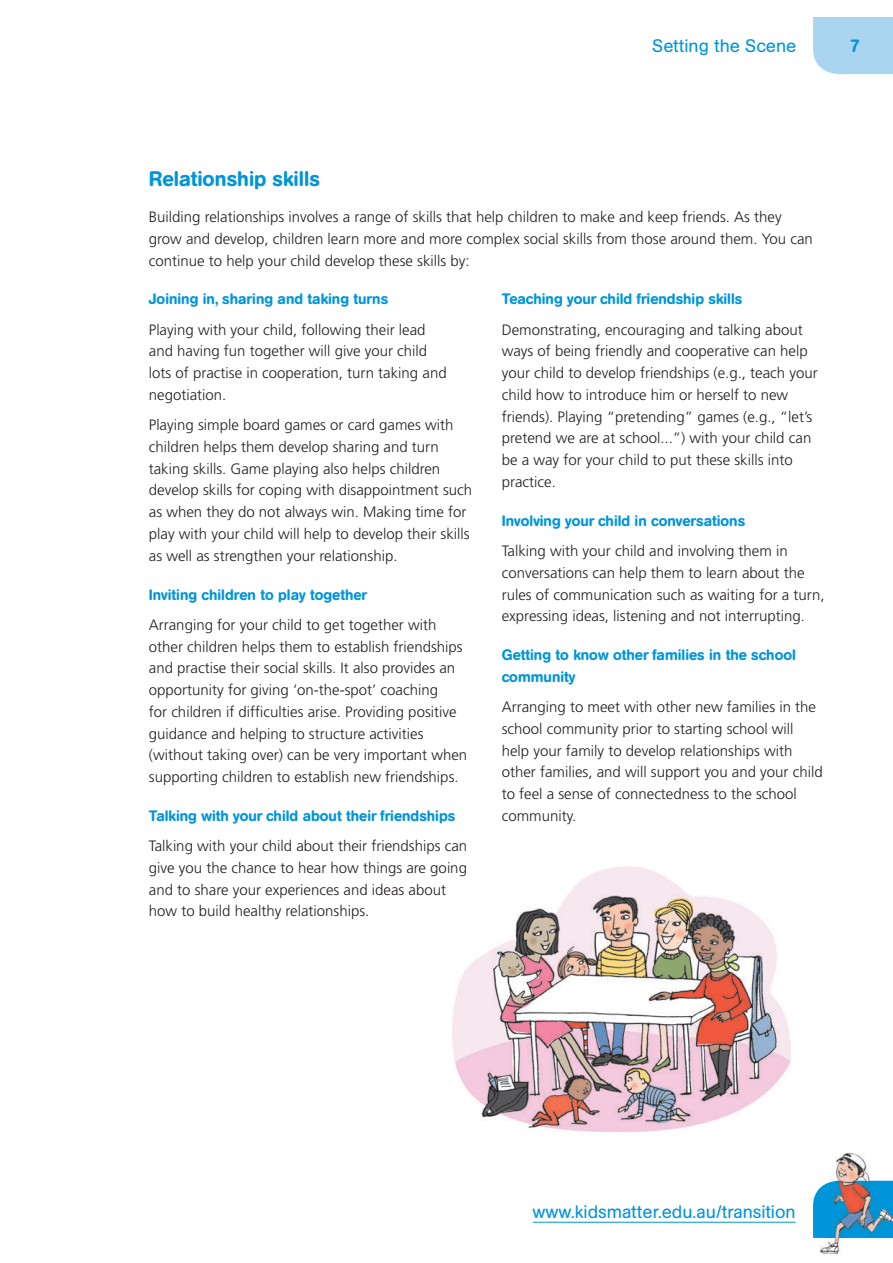
<style>
.page{position:relative;width:893px;height:1263px;background:#fff}
.page>*{position:absolute;margin:0;border:0;box-sizing:border-box;transform-origin:0 0}
.t1{font:500 21px "AG Book Rounded BQ";color:#0095d9}
.t2{font:18px "AG Book Rounded BQ";color:#0095d9}
.t3{font:500 18px "AG Book Rounded BQ";color:#0095d9}
.t4{font:300 15px/21.8px "Frutiger";color:#231f20}
.t5{font:500 15px/21.8px "AG Book Rounded BQ";color:#0095d9}
</style>
<div class="page">
<div style="left:813px;top:17px;width:80px;height:57px;background:#aad5f1"></div>
<svg style="left:813px;top:1189px;width:6px;height:49px"></svg>
<img style="left:819px;top:1152px;width:74px;height:102px">
<img style="left:819px;top:1181px;width:74px;height:57px">
<img style="left:452px;top:867px;width:339px;height:264px">
<hr style="left:533px;top:1222px;width:263px;height:1px;background:#0095d9">
<p class="t2" style="left:652px;top:36px;width:146px">Setting the Scene</p>
<p class="t3" style="left:850px;top:35px;width:12px">7</p>
<h1 class="t1" style="left:149px;top:166px;width:173px">Relationship skills</h1>
<p class="t4" style="left:149px;top:206px;width:666px">Building relationships involves a range of skills that help children to make and keep friends. As they grow and develop, children learn more and more complex social skills from those around them. You can continue to help your child develop these skills by:</p>
<p class="t5" style="left:149px;top:289px;width:241px">Joining in, sharing and taking turns</p>
<p class="t4" style="left:149px;top:319px;width:299px">Playing with your child, following their lead and having fun together will give your child lots of practise in cooperation, turn taking and negotiation.</p>
<p class="t4" style="left:149px;top:414px;width:325px">Playing simple board games or card games with children helps them develop sharing and turn taking skills. Game playing also helps children develop skills for coping with disappointment such as when they do not always win. Making time for play with your child will help to develop their skills as well as strengthen your relationship.</p>
<p class="t5" style="left:149px;top:584px;width:220px">Inviting children to play together</p>
<p class="t4" style="left:149px;top:614px;width:320px">Arranging for your child to get together with other children helps them to establish friendships and practise their social skills. It also provides an opportunity for giving ‘on-the-spot’ coaching<br>for children if difficulties arise. Providing positive guidance and helping to structure activities (without taking over) can be very important when supporting children to establish new friendships.</p>
<p class="t5" style="left:149px;top:805px;width:308px">Talking with your child about their friendships</p>
<p class="t4" style="left:149px;top:835px;width:320px">Talking with your child about their friendships can give you the chance to hear how things are going and to share your experiences and ideas about how to build healthy relationships.</p>
<p class="t5" style="left:502px;top:289px;width:242px">Teaching your child friendship skills</p>
<p class="t4" style="left:502px;top:319px;width:317px">Demonstrating, encouraging and talking about ways of being friendly and cooperative can help your child to develop friendships (e.g., teach your child how to introduce him or herself to new friends). Playing “pretending” games (e.g., “let’s pretend we are at school...”) with your child can be a way for your child to put these skills into practice.</p>
<p class="t5" style="left:502px;top:510px;width:245px">Involving your child in conversations</p>
<p class="t4" style="left:502px;top:540px;width:324px">Talking with your child and involving them in conversations can help them to learn about the rules of communication such as waiting for a turn, expressing ideas, listening and not interrupting.</p>
<p class="t5" style="left:502px;top:644px;width:296px">Getting to know other families in the school community</p>
<p class="t4" style="left:502px;top:696px;width:322px">Arranging to meet with other new families in the school community prior to starting school will help your family to develop relationships with other families, and will support you and your child to feel a sense of connectedness to the school community.</p>
<p class="t2" style="left:533px;top:1201px;width:264px">www.kidsmatter.edu.au/transition</p>
</div>
